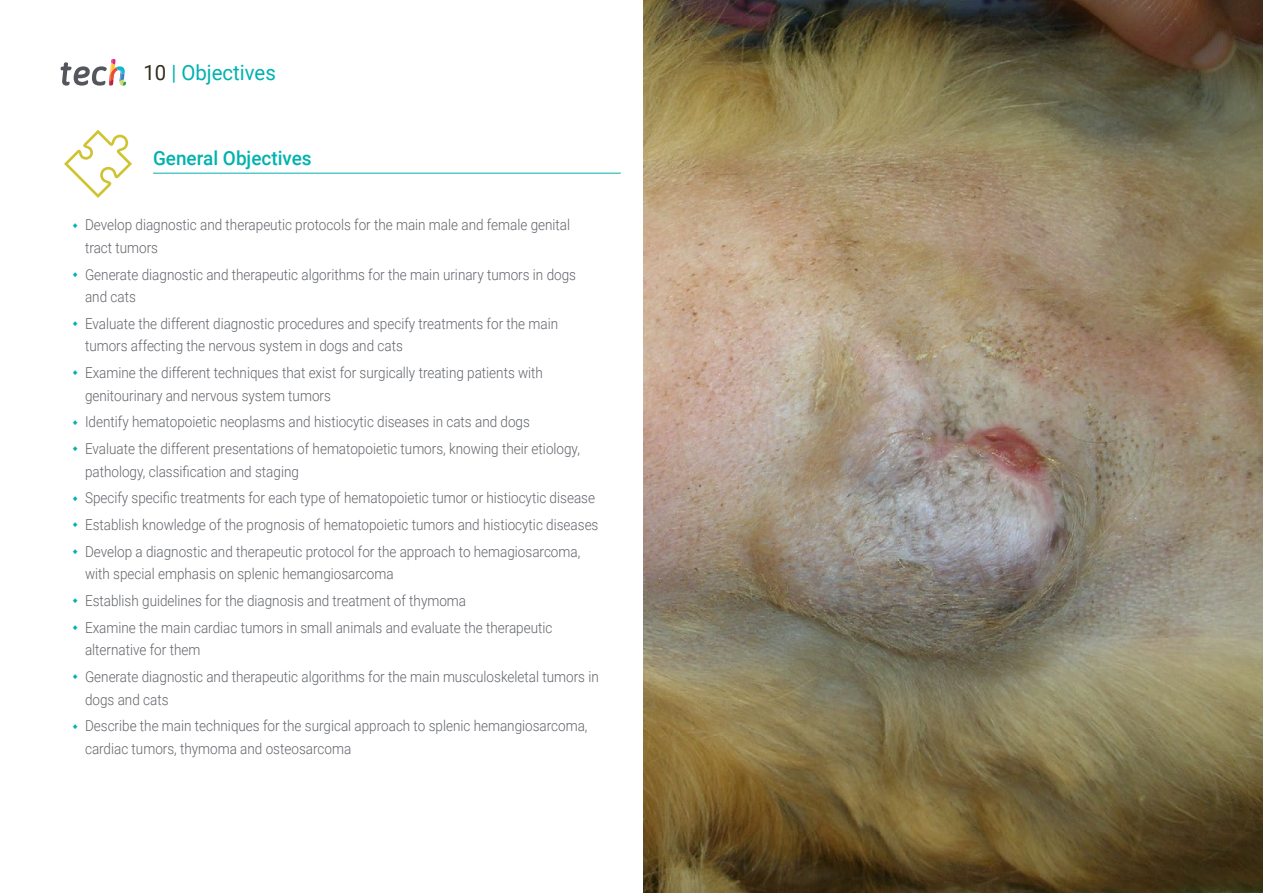
<style>
.page{position:relative;width:1263px;height:893px;background:#fff}
.page>*{position:absolute;margin:0;border:0;box-sizing:border-box;transform-origin:0 0}
.t1{font:21px "Roboto";color:#00b2af}
.t2{font:500 19.5px "Roboto";color:#00b2af}
.t3{font:300 15px/26.7px "Roboto";color:#61646a;scale:.9 1}
.s1{color:#312e20}
</style>
<div class="page">
<hr style="left:153px;top:173px;width:468px;height:1px;background:#00b2af">
<svg style="left:64px;top:130px;width:68px;height:68px"></svg>
<img style="left:643px;top:0;width:620px;height:893px">
<svg style="left:61px;top:59px;width:65px;height:27px"></svg>
<h1 class="t1" style="left:144px;top:57px;width:134px"><span class="s1">10</span> | Objectives</h1>
<h2 class="t2" style="left:153px;top:144px;width:160px">General Objectives</h2>
<p class="t3" style="left:85px;top:213px;width:540px;line-height:22.5px">Develop diagnostic and therapeutic protocols for the main male and female genital tract tumors</p>
<p class="t3" style="left:85px;top:262px;width:547px;line-height:22.5px">Generate diagnostic and therapeutic algorithms for the main urinary tumors in dogs and cats</p>
<p class="t3" style="left:85px;top:312px;width:527px;line-height:22.5px">Evaluate the different diagnostic procedures and specify treatments for the main tumors affecting the nervous system in dogs and cats</p>
<p class="t3" style="left:85px;top:361px;width:510px;line-height:22.5px">Examine the different techniques that exist for surgically treating patients with genitourinary and nervous system tumors</p>
<p class="t3" style="left:85px;top:408px;width:551px">Identify hematopoietic neoplasms and histiocytic diseases in cats and dogs<br>Evaluate the different presentations of hematopoietic tumors, knowing their etiology,</p>
<p class="t3" style="left:85px;top:457px;width:572px">pathology, classification and staging<br>Specify specific treatments for each type of hematopoietic tumor or histiocytic disease Establish knowledge of the prognosis of hematopoietic tumors and histiocytic diseases Develop a diagnostic and therapeutic protocol for the approach to hemagiosarcoma,</p>
<p class="t3" style="left:85px;top:560px;width:521px">with special emphasis on splenic hemangiosarcoma<br>Establish guidelines for the diagnosis and treatment of thymoma<br>Examine the main cardiac tumors in small animals and evaluate the therapeutic</p>
<p class="t3" style="left:85px;top:636px;width:572px">alternative for them<br>Generate diagnostic and therapeutic algorithms for the main musculoskeletal tumors in</p>
<p class="t3" style="left:85px;top:685px;width:560px">dogs and cats<br>Describe the main techniques for the surgical approach to splenic hemangiosarcoma,</p>
<p class="t3" style="left:85px;top:735px;width:297px">cardiac tumors, thymoma and osteosarcoma</p>
</div>
